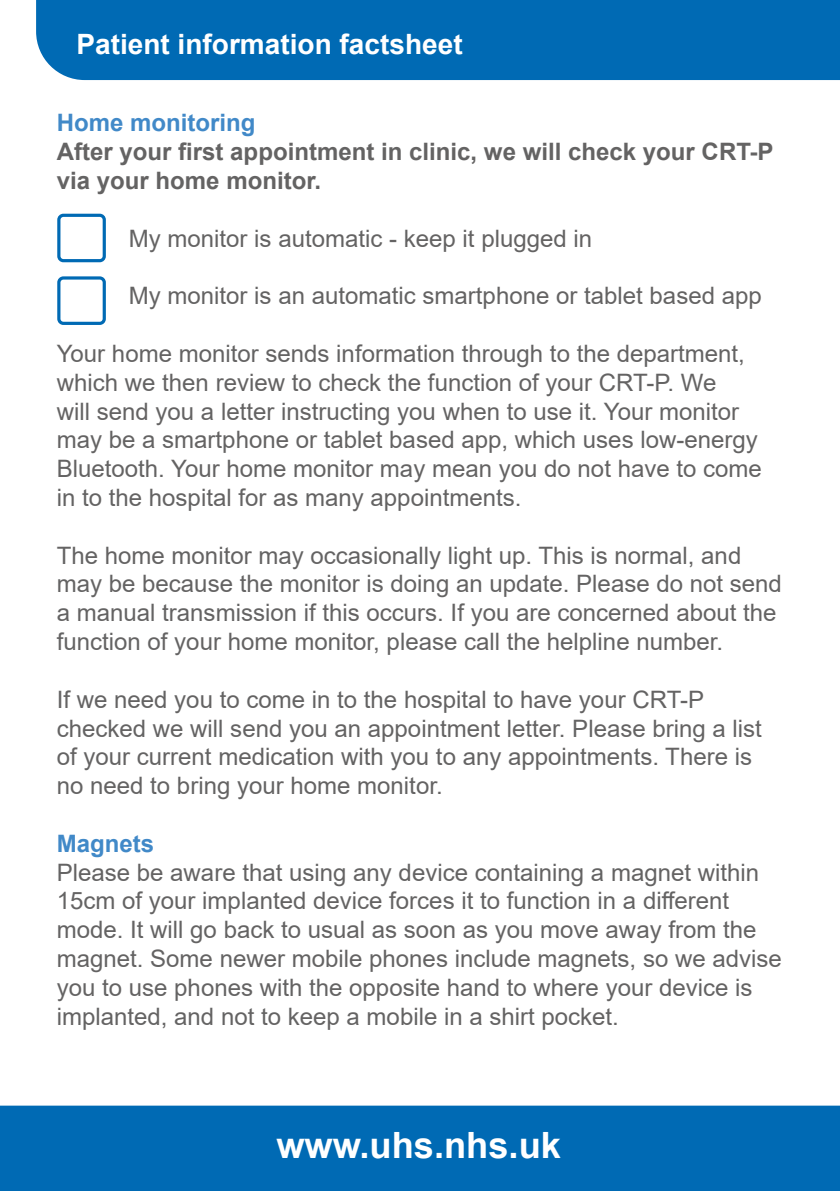
<style>
.page{position:relative;width:840px;height:1191px;background:#fff}
.page>*{position:absolute;margin:0;border:0;box-sizing:border-box;transform-origin:0 0}
.t1{font:700 36.2px "Arial";color:#fff}
.t2{font:700 28px "Arial";color:#fff}
.t3{font:24px/28.8px "Arial";color:#646363}
.t4{font:700 24px/28.8px "Arial";color:#646363}
.t5{font:700 24px "Arial";color:#4189c8}
</style>
<div class="page">
<div style="left:36px;top:0;width:803px;height:81px;background:#006ab4"></div>
<div style="left:0;top:1105px;width:839px;height:86px;background:#006ab4"></div>
<div style="left:57px;top:214px;width:49px;height:48px;border:3px solid #006ab4;border-radius:5px"></div>
<div style="left:57px;top:276px;width:49px;height:49px;border:3px solid #006ab4;border-radius:5px"></div>
<p class="t2" style="left:76px;top:25px;width:387px">Patient information factsheet</p>
<p class="t5" style="left:57px;top:106px;width:200px">Home monitoring</p>
<p class="t4" style="left:57px;top:138px;width:718px">After your first appointment in clinic, we will check your CRT-P via your home monitor.</p>
<p class="t3" style="left:129px;top:224px;width:464px">My monitor is automatic - keep it plugged in</p>
<p class="t3" style="left:129px;top:281px;width:634px">My monitor is an automatic smartphone or tablet based app</p>
<p class="t3" style="left:57px;top:339px;width:706px">Your home monitor sends information through to the department, which we then review to check the function of your CRT-P. We<br>will send you a letter instructing you when to use it. Your monitor may be a smartphone or tablet based app, which uses low-energy Bluetooth. Your home monitor may mean you do not have to come in to the hospital for as many appointments.</p>
<p class="t3" style="left:57px;top:540px;width:726px">The home monitor may occasionally light up. This is normal, and may be because the monitor is doing an update. Please do not send a manual transmission if this occurs. If you are concerned about the function of your home monitor, please call the helpline number.</p>
<p class="t3" style="left:57px;top:684px;width:706px">If we need you to come in to the hospital to have your CRT-P checked we will send you an appointment letter. Please bring a list of your current medication with you to any appointments. There is no need to bring your home monitor.</p>
<p class="t5" style="left:57px;top:826px;width:99px">Magnets</p>
<p class="t3" style="left:57px;top:857px;width:726px">Please be aware that using any device containing a magnet within 15cm of your implanted device forces it to function in a different mode. It will go back to usual as soon as you move away from the magnet. Some newer mobile phones include magnets, so we advise you to use phones with the opposite hand to where your device is implanted, and not to keep a mobile in a shirt pocket.</p>
<h1 class="t1" style="left:276px;top:1119px;width:286px">www.uhs.nhs.uk</h1>
</div>
